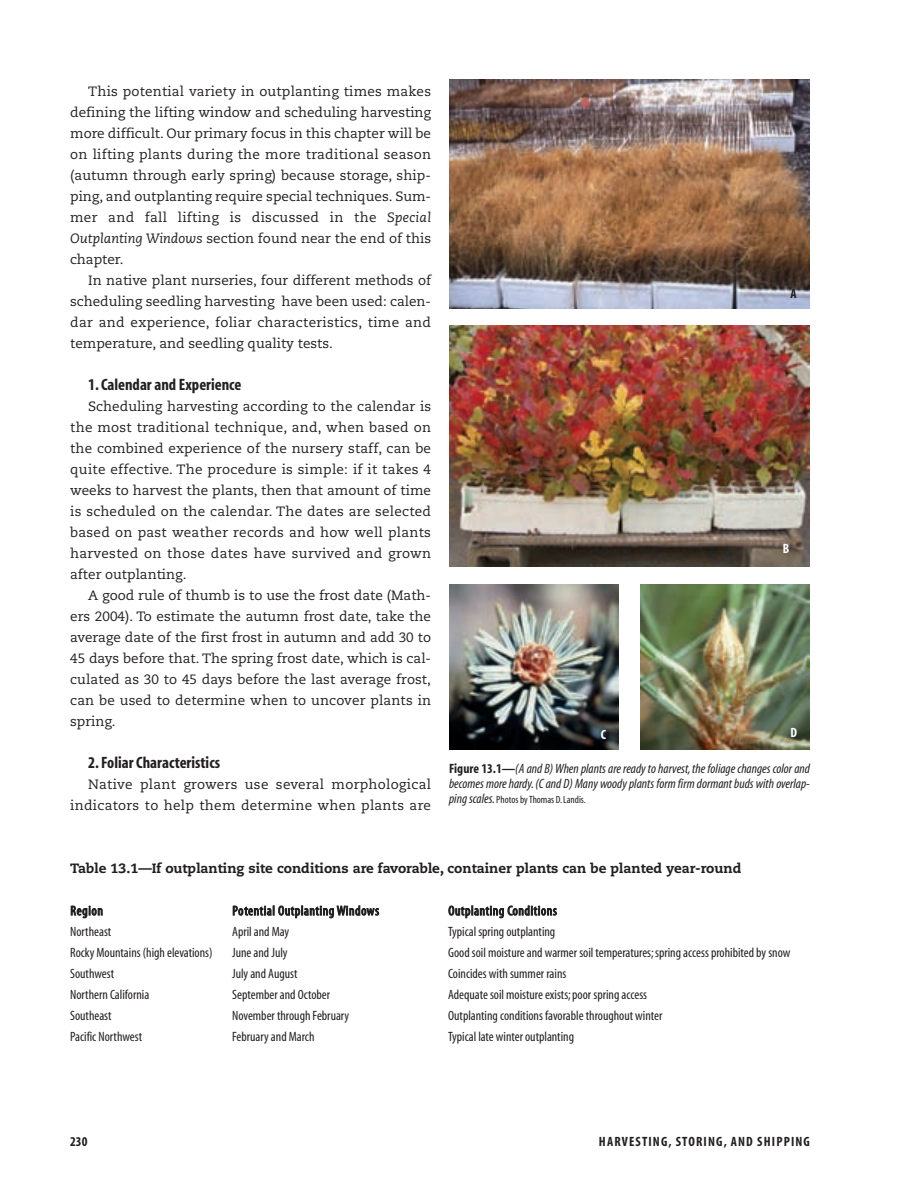
<style>
.page{position:relative;width:918px;height:1202px;background:#fff}
.page>*{position:absolute;margin:0;border:0;box-sizing:border-box;transform-origin:0 0}
.t1{font:700 condensed 16.5px "Myriad";color:#231f20}
.t2{font:13.5px/21px "Caecilia LT";letter-spacing:.015em;color:#231f20;text-align:justify}
.t3{font:condensed 13.5px "Myriad";color:#231f20}
.t4{font:italic condensed 13.5px/15px "Myriad";color:#231f20}
.t5{font:800 13.5px "Caecilia LT";color:#231f20}
.t6{font:condensed 13.5px "Myriad";letter-spacing:.045em;color:#231f20}
.t7{font:700 condensed 13.5px "Myriad";letter-spacing:.085em;color:#231f20}
.t8{font:700 condensed 13.5px "Myriad";color:#fff}
.t9{font:condensed 10.5px "Myriad";color:#231f20}
.s1{font-style:italic}
.s2{font-weight:700;font-style:normal}
.s3{font-style:italic;font-size:13.5px}
</style>
<div class="page">
<img style="left:449px;top:79px;width:361px;height:230px">
<img style="left:449px;top:325px;width:361px;height:241px">
<img style="left:449px;top:584px;width:170px;height:165px">
<img style="left:640px;top:584px;width:169px;height:165px">
<p class="t2" style="left:70px;top:82px;width:362px;text-indent:18px">This potential variety in outplanting times makes defining the lifting window and scheduling harvesting more difficult. Our primary focus in this chapter will be on lifting plants during the more traditional season (autumn through early spring) because storage, ship&shy;ping, and outplanting require special techniques. Sum&shy;mer and fall lifting is discussed in the <span class="s1">Special Outplanting Windows</span> section found near the end of this chapter.</p>
<p class="t2" style="left:70px;top:271px;width:362px;text-indent:18px">In native plant nurseries, four different methods of scheduling seedling harvesting have been used: calen&shy;dar and experience, foliar characteristics, time and temperature, and seedling quality tests.</p>
<p class="t1" style="left:88px;top:378px;width:155px">1. Calendar and Experience</p>
<p class="t2" style="left:70px;top:397px;width:362px;text-indent:18px">Scheduling harvesting according to the calendar is the most traditional technique, and, when based on the combined experience of the nursery staff, can be quite effective. The procedure is simple: if it takes 4 weeks to harvest the plants, then that amount of time is scheduled on the calendar. The dates are selected based on past weather records and how well plants harvested on those dates have survived and grown after outplanting.</p>
<p class="t2" style="left:70px;top:586px;width:362px;text-indent:18px">A good rule of thumb is to use the frost date (Math&shy;ers 2004). To estimate the autumn frost date, take the average date of the first frost in autumn and add 30 to 45 days before that. The spring frost date, which is cal&shy;culated as 30 to 45 days before the last average frost, can be used to determine when to uncover plants in spring.</p>
<p class="t1" style="left:88px;top:756px;width:133px">2. Foliar Characteristics</p>
<p class="t2" style="left:70px;top:775px;width:362px;text-align:right">Native plant growers use several morphological indicators to help them determine when plants are</p>
<p class="t7" style="left:790px;top:288px;width:8px">A</p>
<p class="t8" style="left:783px;top:543px;width:8px">B</p>
<p class="t8" style="left:601px;top:729px;width:7px">C</p>
<p class="t8" style="left:790px;top:727px;width:8px">D</p>
<p class="t4" style="left:449px;top:762px;width:362px"><span class="s2">Figure 13.1—</span>(A and B) When plants are ready to harvest, the foliage changes color and becomes more hardy. (C and D) Many woody plants form firm dormant buds with overlap-</p>
<p class="t9" style="left:449px;top:795px;width:138px"><span class="s3">ping scales.</span>Photos by Thomas D.Landis.</p>
<p class="t5" style="left:70px;top:862px;width:673px">Table 13.1—If outplanting site conditions are favorable, container plants can be planted year-round</p>
<p class="t3" style="left:70px;top:905px;width:34px">Region</p>
<p class="t6" style="left:232px;top:905px;width:148px">Potential Outplanting Windows</p>
<p class="t6" style="left:448px;top:905px;width:110px">Outplanting Conditions</p>
<p class="t3" style="left:70px;top:926px;width:43px">Northeast</p>
<p class="t3" style="left:232px;top:926px;width:59px">April and May</p>
<p class="t3" style="left:448px;top:926px;width:109px">Typical spring outplanting</p>
<p class="t3" style="left:70px;top:947px;width:144px">Rocky Mountains (high elevations)</p>
<p class="t3" style="left:232px;top:947px;width:57px">June and July</p>
<p class="t3" style="left:448px;top:947px;width:344px">Good soil moisture and warmer soil temperatures;spring access prohibited by snow</p>
<p class="t3" style="left:70px;top:968px;width:45px">Southwest</p>
<p class="t3" style="left:232px;top:968px;width:67px">July and August</p>
<p class="t3" style="left:448px;top:968px;width:120px">Coincides with summer rains</p>
<p class="t3" style="left:70px;top:989px;width:81px">Northern California</p>
<p class="t3" style="left:232px;top:989px;width:100px">September and October</p>
<p class="t3" style="left:448px;top:989px;width:201px">Adequate soil moisture exists;poor spring access</p>
<p class="t3" style="left:70px;top:1010px;width:43px">Southeast</p>
<p class="t3" style="left:232px;top:1010px;width:119px">November through February</p>
<p class="t3" style="left:448px;top:1010px;width:216px">Outplanting conditions favorable throughout winter</p>
<p class="t3" style="left:70px;top:1031px;width:73px">Pacific Northwest</p>
<p class="t3" style="left:232px;top:1031px;width:84px">February and March</p>
<p class="t3" style="left:448px;top:1031px;width:127px">Typical late winter outplanting</p>
<p class="t7" style="left:70px;top:1136px;width:19px">230</p>
<p class="t7" style="left:599px;top:1136px;width:213px">HARVESTING, STORING, AND SHIPPING</p>
</div>
